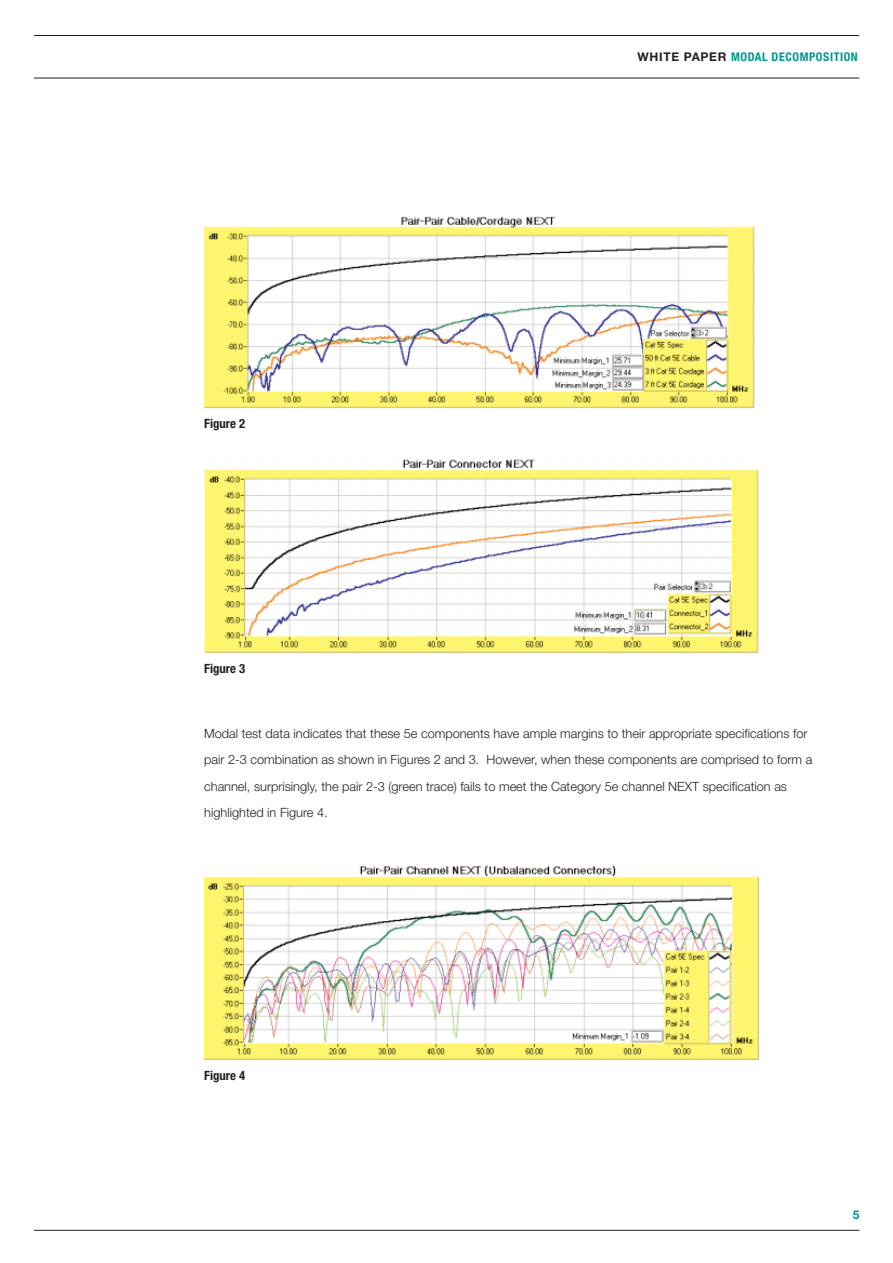
<style>
.page{position:relative;width:893px;height:1263px;background:#fff}
.page>*{position:absolute;margin:0;border:0;box-sizing:border-box;transform-origin:0 0}
.t1{font:300 12.75px/26.2px "Helvetica Neue";color:#231f20}
.t2{font:700 condensed 12.75px "Helvetica Neue";color:#231f20}
.t3{font:700 condensed 12px "Helvetica Neue";letter-spacing:.05em;color:#00958f}
.t4{font:700 12px "Helvetica Neue";color:#00958f}
.s1{font-stretch:normal;color:#231f20}
</style>
<div class="page">
<hr style="left:34px;top:1230px;width:825px;height:1px;background:#231f20">
<hr style="left:34px;top:35px;width:825px;height:1px;background:#231f20">
<hr style="left:34px;top:78px;width:825px;height:1px;background:#231f20">
<img style="left:204px;top:216px;width:551px;height:192px">
<img style="left:204px;top:459px;width:555px;height:194px">
<img style="left:204px;top:865px;width:555px;height:195px">
<p class="t2" style="left:204px;top:419px;width:43px">Figure 2</p>
<p class="t2" style="left:204px;top:664px;width:43px">Figure 3</p>
<p class="t3" style="left:637px;top:53px;width:222px"><span class="s1">WHITE PAPER</span> MODAL DECOMPOSITION</p>
<p class="t1" style="left:204px;top:722px;width:609px">Modal test data indicates that these 5e components have ample margins to their appropriate specifications for pair 2-3 combination as shown in Figures 2 and 3. However, when these components are comprised to form a channel, surprisingly, the pair 2-3 (green trace) fails to meet the Category 5e channel NEXT specification as highlighted in Figure 4.</p>
<p class="t2" style="left:204px;top:1071px;width:43px">Figure 4</p>
<p class="t4" style="left:852px;top:1210px;width:8px">5</p>
</div>
